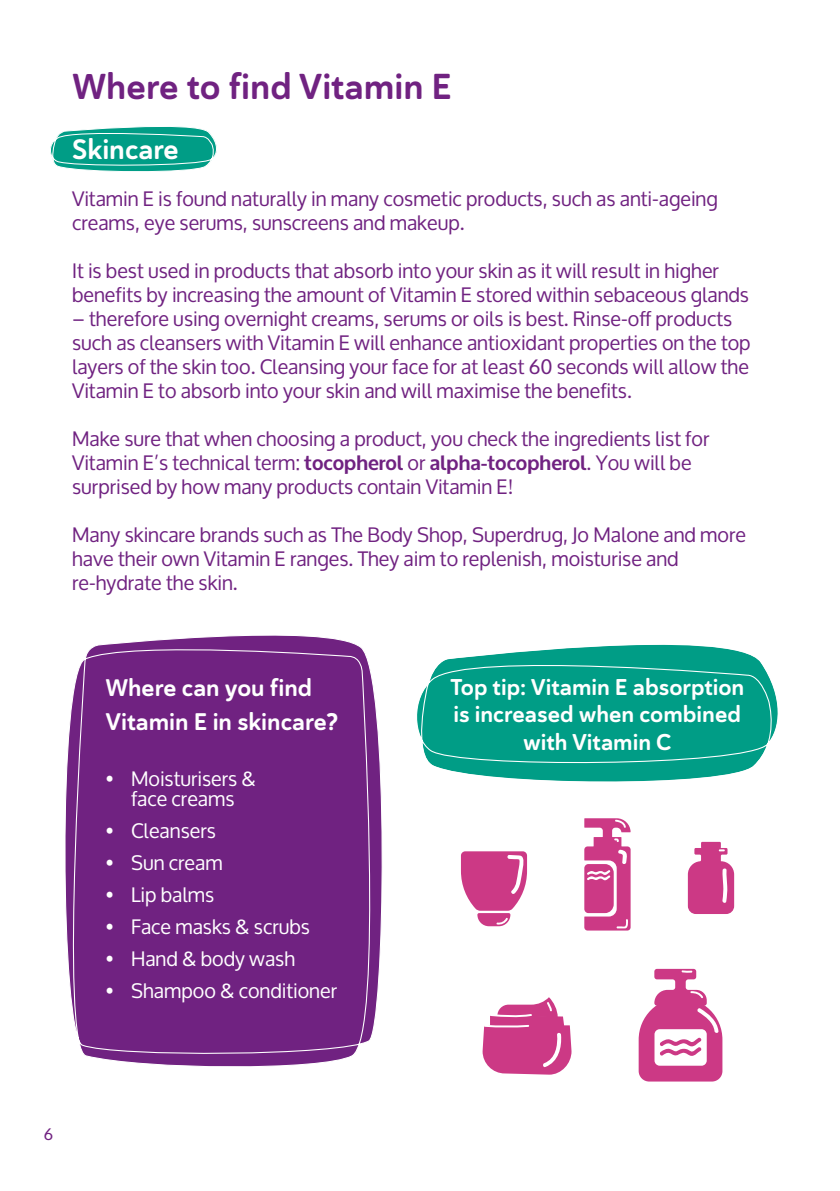
<style>
.page{position:relative;width:840px;height:1191px;background:#fff}
.page>*{position:absolute;margin:0;border:0;box-sizing:border-box;transform-origin:0 0}
.t1{font:36px "Haboro Soft Nor Bol";color:#702281}
.t2{font:28px "Haboro Soft Nor Bol";color:#fff}
.t3{font:24px/34.2px "Haboro Soft Nor Bol";color:#fff}
.t4{font:22.8px/27.4px "Haboro Soft Nor Bol";color:#fff;text-align:center}
.t5{font:20px/24px "Oxygen";color:#702281}
.t6{font:20px/20px "Oxygen";color:#fff;text-align:center}
.t7{font:16px "Oxygen";color:#702281}
.s1{font-weight:700}
</style>
<div class="page">
<div style="left:700px;top:842px;width:20px;height:6px;background:#cc3985"></div>
<svg style="left:687px;top:848px;width:46px;height:66px;background:#d45b9a"></svg>
<svg style="left:461px;top:851px;width:65px;height:75px"></svg>
<svg style="left:482px;top:997px;width:89px;height:77px"></svg>
<svg style="left:638px;top:969px;width:84px;height:112px"></svg>
<svg style="left:584px;top:818px;width:46px;height:112px"></svg>
<svg style="left:50px;top:126px;width:167px;height:46px;background:#34b19e"></svg>
<svg style="left:417px;top:644px;width:361px;height:138px;background:#24aa97"></svg>
<svg style="left:65px;top:635px;width:318px;height:432px;background:#793189"></svg>
<h1 class="t1" style="left:72px;top:63px;width:381px">Where to find Vitamin E</h1>
<h2 class="t2" style="left:72px;top:130px;width:108px">Skincare</h2>
<p class="t5" style="left:72px;top:187px;width:647px">Vitamin E is found naturally in many cosmetic products, such as anti-ageing creams, eye serums, sunscreens and makeup.</p>
<p class="t5" style="left:72px;top:259px;width:678px">It is best used in products that absorb into your skin as it will result in higher benefits by increasing the amount of Vitamin E stored within sebaceous glands</p>
<p class="t5" style="left:72px;top:307px;width:679px">– therefore using overnight creams, serums or oils is best. Rinse-off products such as cleansers with Vitamin E will enhance antioxidant properties on the top layers of the skin too. Cleansing your face for at least 60 seconds will allow the Vitamin E to absorb into your skin and will maximise the benefits.</p>
<p class="t5" style="left:72px;top:427px;width:638px">Make sure that when choosing a product, you check the ingredients list for<br>Vitamin E’s technical term: <span class="s1">tocopherol</span> or <span class="s1">alpha-tocopherol</span>. You will be surprised by how many products contain Vitamin E!</p>
<p class="t5" style="left:72px;top:523px;width:675px">Many skincare brands such as The Body Shop, Superdrug, Jo Malone and more have their own Vitamin E ranges. They aim to replenish, moisturise and re-hydrate the skin.</p>
<p class="t3" style="left:105px;top:670px;width:234px">Where can you find<br>Vitamin E in skincare?</p>
<p class="t6" style="left:105px;top:768px;width:152px">• Moisturisers &amp; face creams</p>
<p class="t6" style="left:105px;top:820px;width:112px">• Cleansers</p>
<p class="t6" style="left:105px;top:853px;width:119px">• Sun cream</p>
<p class="t6" style="left:105px;top:885px;width:110px">• Lip balms</p>
<p class="t6" style="left:105px;top:917px;width:206px">• Face masks &amp; scrubs</p>
<p class="t6" style="left:105px;top:949px;width:191px">• Hand &amp; body wash</p>
<p class="t6" style="left:105px;top:981px;width:233px">• Shampoo &amp; conditioner</p>
<p class="t4" style="left:450px;top:673px;width:295px">Top tip: Vitamin E absorption is increased when combined with Vitamin C</p>
<p class="t7" style="left:44px;top:1124px;width:11px">6</p>
</div>
